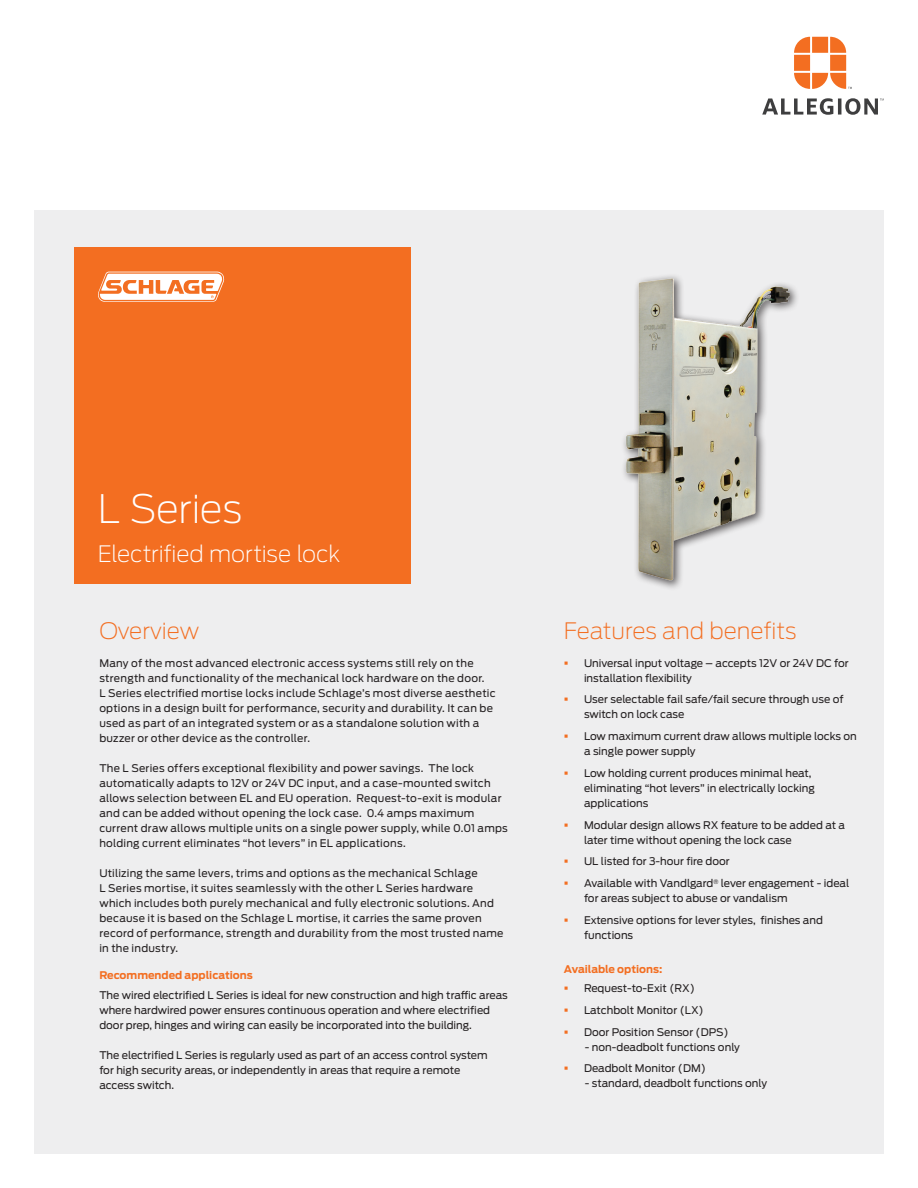
<style>
.page{position:relative;width:918px;height:1188px;background:#fff}
.page>*{position:absolute;margin:0;border:0;box-sizing:border-box;transform-origin:0 0}
.Headline_26_31pt{font:200 39px "Antenna";letter-spacing:-.01em;color:#fff}
.Section_subhead_15_1{font:200 22.5px "Antenna";color:#f36e21}
.Subheadline_15_17pt{font:200 22.5px "Antenna";letter-spacing:-.005em;color:#fff}
.Body_text_8_5_12pt{font:10.5px/15px "Antenna";letter-spacing:.01em;color:#231f20}
.Body_bullets_7_10pt{font:10.5px "Antenna";color:#231f20}
.Section_subhead_15_1-2{font:700 10.5px "Antenna";color:#f36e21}
.s1{color:#f36e21}
</style>
<div class="page">
<div style="left:34px;top:210px;width:850px;height:944px;background:#eeeeef"></div>
<svg style="left:794px;top:37px;width:58px;height:52px"></svg>
<svg style="left:762px;top:98px;width:122px;height:17px"></svg>
<img style="left:625px;top:278px;width:165px;height:304px">
<div style="left:74px;top:247px;width:337px;height:336px;background:#f36e21"></div>
<svg style="left:98px;top:272px;width:126px;height:30px"></svg>
<p class="Headline_26_31pt" style="left:98px;top:483px;width:146px">L Series</p>
<p class="Subheadline_15_17pt" style="left:98px;top:539px;width:244px">Electrified mortise lock</p>
<p class="Section_subhead_15_1" style="left:99px;top:616px;width:101px">Overview</p>
<p class="Body_text_8_5_12pt" style="left:99px;top:656px;width:398px">Many of the most advanced electronic access systems still rely on the strength and functionality of the mechanical lock hardware on the door.<br>L Series electrified mortise locks include Schlage’s most diverse aesthetic options in a design built for performance, security and durability. It can be used as part of an integrated system or as a standalone solution with a buzzer or other device as the controller.</p>
<p class="Body_text_8_5_12pt" style="left:99px;top:761px;width:410px">The L Series offers exceptional flexibility and power savings. The lock automatically adapts to 12V or 24V DC input, and a case-mounted switch allows selection between EL and EU operation. Request-to-exit is modular and can be added without opening the lock case. 0.4 amps maximum current draw allows multiple units on a single power supply, while 0.01 amps holding current eliminates “hot levers” in EL applications.</p>
<p class="Body_text_8_5_12pt" style="left:99px;top:866px;width:406px">Utilizing the same levers, trims and options as the mechanical Schlage<br>L Series mortise, it suites seamlessly with the other L Series hardware which includes both purely mechanical and fully electronic solutions. And because it is based on the Schlage L mortise, it carries the same proven record of performance, strength and durability from the most trusted name in the industry.</p>
<p class="Section_subhead_15_1-2" style="left:99px;top:968px;width:155px">Recommended applications</p>
<p class="Body_text_8_5_12pt" style="left:99px;top:987px;width:410px">The wired electrified L Series is ideal for new construction and high traffic areas where hardwired power ensures continuous operation and where electrified door prep, hinges and wiring can easily be incorporated into the building.</p>
<p class="Body_text_8_5_12pt" style="left:99px;top:1047px;width:390px">The electrified L Series is regularly used as part of an access control system for high security areas, or independently in areas that require a remote access switch.</p>
<p class="Section_subhead_15_1" style="left:564px;top:616px;width:234px">Features and benefits</p>
<p class="Body_text_8_5_12pt" style="left:584px;top:655px;width:266px;text-indent:-20px"><span class="s1">▪</span> Universal input voltage – accepts 12V or 24V DC for installation flexibility</p>
<p class="Body_text_8_5_12pt" style="left:584px;top:692px;width:261px;text-indent:-20px"><span class="s1">▪</span> User selectable fail safe/fail secure through use of switch on lock case</p>
<p class="Body_text_8_5_12pt" style="left:584px;top:729px;width:274px;text-indent:-20px"><span class="s1">▪</span> Low maximum current draw allows multiple locks on a single power supply</p>
<p class="Body_text_8_5_12pt" style="left:584px;top:765px;width:232px;text-indent:-20px"><span class="s1">▪</span> Low holding current produces minimal heat, eliminating “hot levers” in electrically locking applications</p>
<p class="Body_text_8_5_12pt" style="left:584px;top:817px;width:263px;text-indent:-20px"><span class="s1">▪</span> Modular design allows RX feature to be added at a later time without opening the lock case</p>
<p class="Body_text_8_5_12pt" style="left:564px;top:854px;width:168px"><span class="s1">▪</span> UL listed for 3-hour fire door</p>
<p class="Body_text_8_5_12pt" style="left:584px;top:876px;width:267px;text-indent:-20px"><span class="s1">▪</span> Available with Vandlgard<sup>®</sup> lever engagement - ideal for areas subject to abuse or vandalism</p>
<p class="Body_text_8_5_12pt" style="left:584px;top:912px;width:241px;text-indent:-20px"><span class="s1">▪</span> Extensive options for lever styles, finishes and functions</p>
<p class="Section_subhead_15_1-2" style="left:564px;top:962px;width:100px">Available options:</p>
<p class="Body_text_8_5_12pt" style="left:564px;top:981px;width:133px"><span class="s1">▪</span> Request-to-Exit (RX)</p>
<p class="Body_text_8_5_12pt" style="left:564px;top:1002px;width:142px"><span class="s1">▪</span> Latchbolt Monitor (LX)</p>
<p class="Body_text_8_5_12pt" style="left:564px;top:1024px;width:166px"><span class="s1">▪</span> Door Position Sensor (DPS)</p>
<p class="Body_bullets_7_10pt" style="left:585px;top:1040px;width:157px">- non-deadbolt functions only</p>
<p class="Body_text_8_5_12pt" style="left:564px;top:1061px;width:144px"><span class="s1">▪</span> Deadbolt Monitor (DM)</p>
<p class="Body_bullets_7_10pt" style="left:585px;top:1076px;width:184px">- standard, deadbolt functions only</p>
</div>
